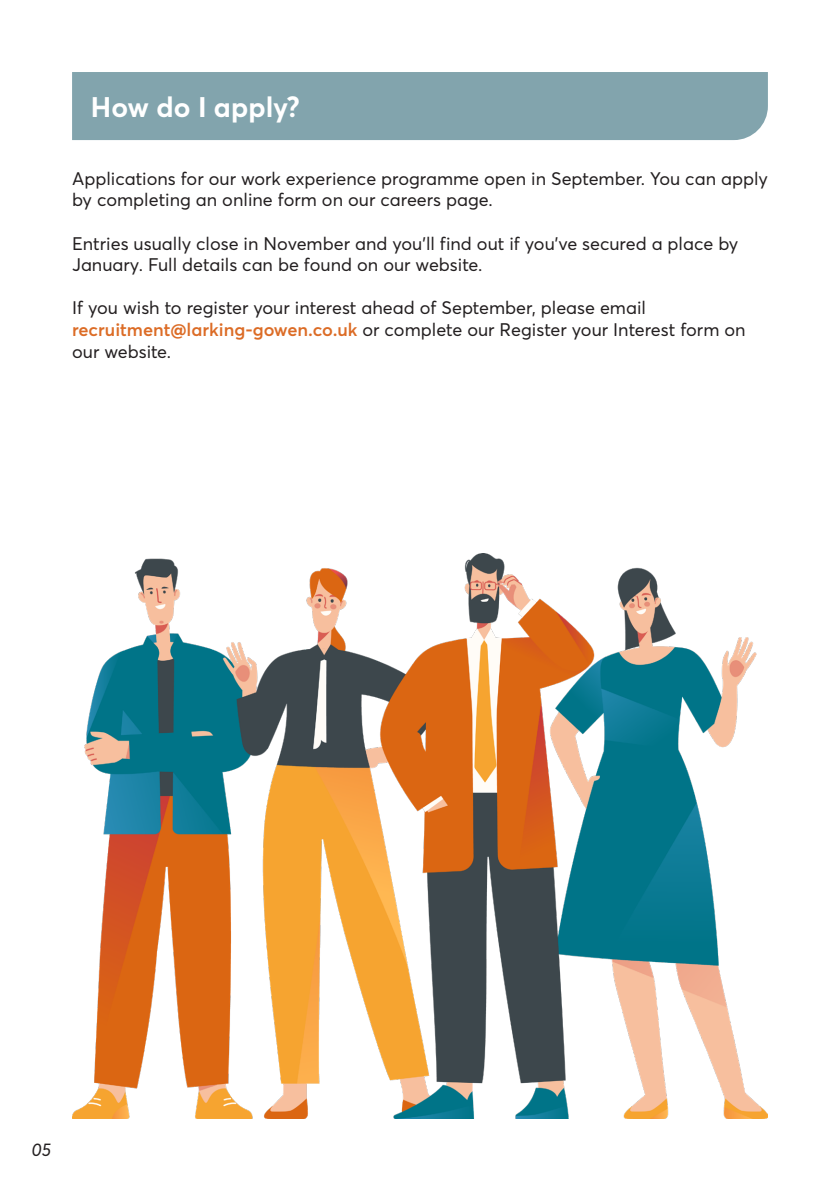
<style>
.page{position:relative;width:840px;height:1191px;background:#fff}
.page>*{position:absolute;margin:0;border:0;box-sizing:border-box;transform-origin:0 0}
.t1{font:700 28px "Averta";color:#fff}
.t2{font:18px/21.6px "Averta";color:#231f20}
.t3{font:italic 18px "Averta";color:#231f20}
.s1{font-weight:600;color:#dc6c26}
</style>
<div class="page">
<hr style="left:839px;top:0;width:1px;height:1191px;background:#002c49">
<div style="left:72px;top:72px;width:695px;height:68px;background:#82a4ad"></div>
<img style="left:72px;top:553px;width:695px;height:566px">
<p class="t1" style="left:91px;top:89px;width:211px">How do I apply?</p>
<p class="t2" style="left:72px;top:167px;width:697px">Applications for our work experience programme open in September. You can apply by completing an online form on our careers page.</p>
<p class="t2" style="left:72px;top:232px;width:667px">Entries usually close in November and you’ll find out if you’ve secured a place by<br>January. Full details can be found on our website.</p>
<p class="t2" style="left:72px;top:297px;width:674px">If you wish to register your interest ahead of September, please email <span class="s1">recruitment@larking-gowen.co.uk</span> or complete our Register your Interest form on our website.</p>
<p class="t3" style="left:32px;top:1137px;width:21px">05</p>
</div>
